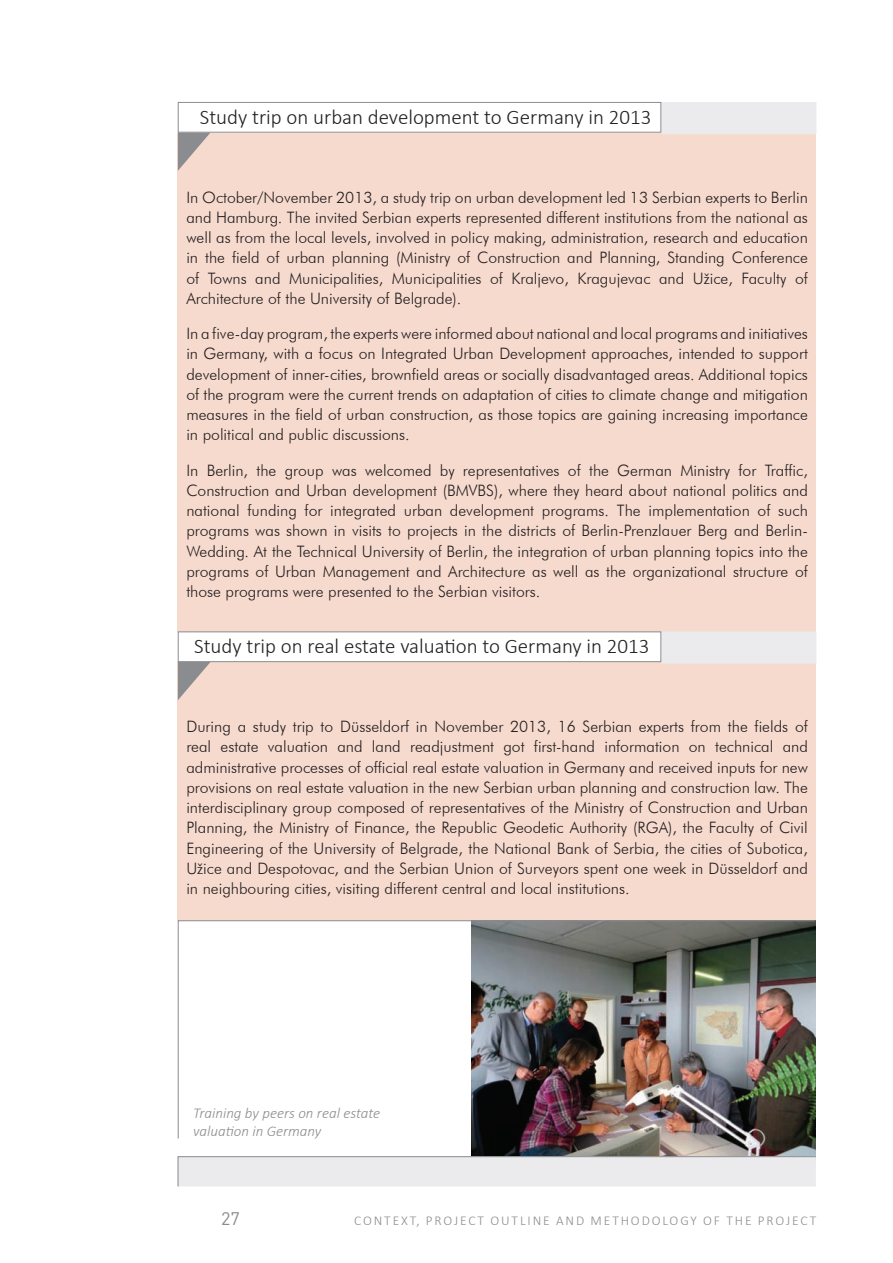
<style>
.page{position:relative;width:893px;height:1263px;background:#fff}
.page>*{position:absolute;margin:0;border:0;box-sizing:border-box;transform-origin:0 0}
.t1{font:300 21px "Calibri";color:#231f20}
.t2{font:18px "DIN Pro";color:#8a8c8f}
.t3{font:300 15.75px/20.2px "Futura BT";color:#231f20;text-align:justify}
.t4{font:italic 300 15px/18px "Calibri";color:#8a8c8f}
.t5{font:300 13.5px "Calibri";letter-spacing:.14em;color:#8a8c8f}
</style>
<div class="page">
<div style="left:178px;top:662px;width:638px;height:258px;background:#f7dace"></div>
<div style="left:178px;top:133px;width:638px;height:498px;background:#f7dace"></div>
<div style="left:662px;top:632px;width:154px;height:31px;background:#ebebed"></div>
<div style="left:661px;top:631px;width:155px;height:33px;border:2px solid #ebebed"></div>
<svg style="left:178px;top:133px;width:32px;height:38px"></svg>
<div style="left:662px;top:103px;width:154px;height:30px;background:#ebebed"></div>
<div style="left:661px;top:102px;width:155px;height:32px;border:2px solid #ebebed"></div>
<div style="left:178px;top:102px;width:483px;height:31px;border:1px solid #8a8c8f"></div>
<svg style="left:178px;top:662px;width:32px;height:38px"></svg>
<div style="left:178px;top:631px;width:483px;height:31px;border:1px solid #8a8c8f"></div>
<img style="left:471px;top:1139px;width:345px;height:17px">
<img style="left:177px;top:920px;width:639px;height:219px">
<svg style="left:177px;top:1156px;width:639px;height:31px;background:#e7e7e9"></svg>
<h1 class="t1" style="left:200px;top:104px;width:453px">Study trip on urban development to Germany in 2013</h1>
<p class="t3" style="left:186px;top:187px;width:623px">In october/november 2013, a study trip on urban development led 13 serbian experts to Berlin and Hamburg. the invited serbian experts represented different institutions from the national as well as from the local levels, involved in policy making, administration, research and education in the field of urban planning (Ministry of construction and Planning, standing conference of Towns and Municipalities, Municipalities of Kraljevo, Kragujevac and Užice, Faculty of Architecture of the University of Belgrade).</p>
<p class="t3" style="left:186px;top:323px;width:623px">In a five-day program, the experts were informed about national and local programs and initiatives in Germany, with a focus on Integrated Urban Development approaches, intended to support development of inner-cities, brownfield areas or socially disadvantaged areas. Additional topics of the program were the current trends on adaptation of cities to climate change and mitigation measures in the field of urban construction, as those topics are gaining increasing importance in political and public discussions.</p>
<p class="t3" style="left:186px;top:460px;width:623px">In Berlin, the group was welcomed by representatives of the German Ministry for traffic, construction and Urban development (BMVBs), where they heard about national politics and national funding for integrated urban development programs. the implementation of such programs was shown in visits to projects in the districts of Berlin-Prenzlauer Berg and Berlin-Wedding. At the technical University of Berlin, the integration of urban planning topics into the programs of Urban Management and Architecture as well as the organizational structure of those programs were presented to the serbian visitors.</p>
<h1 class="t1" style="left:194px;top:633px;width:457px">Study trip on real estate valuation to Germany in 2013</h1>
<p class="t3" style="left:186px;top:716px;width:623px">During a study trip to Düsseldorf in november 2013, 16 serbian experts from the fields of real estate valuation and land readjustment got first-hand information on technical and administrative processes of official real estate valuation in Germany and received inputs for new provisions on real estate valuation in the new serbian urban planning and construction law. the interdisciplinary group composed of representatives of the Ministry of construction and Urban Planning, the Ministry of Finance, the Republic Geodetic Authority (RGA), the Faculty of civil engineering of the University of Belgrade, the national Bank of serbia, the cities of subotica, Užice and Despotovac, and the Serbian Union of Surveyors spent one week in Düsseldorf and in neighbouring cities, visiting different central and local institutions.</p>
<p class="t4" style="left:193px;top:1103px;width:189px">Training by peers on real estate valuation in Germany</p>
<p class="t2" style="left:221px;top:1206px;width:20px">27</p>
<p class="t5" style="left:354px;top:1212px;width:463px">CONTExT, PROJECT OUTLINE AND METHODOLOGY OF THE PROJECT</p>
</div>
